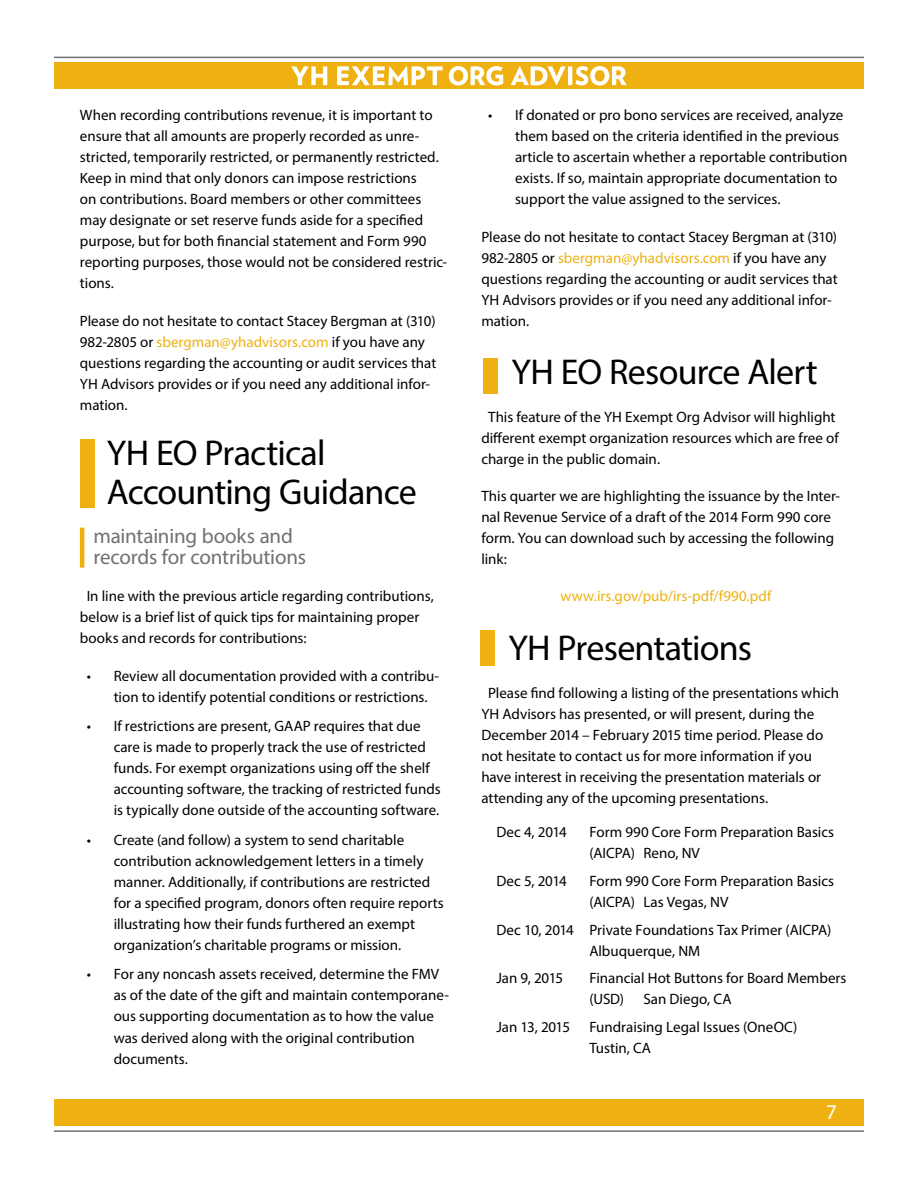
<style>
.page{position:relative;width:918px;height:1188px;background:#fff}
.page>*{position:absolute;margin:0;border:0;box-sizing:border-box;transform-origin:0 0}
.t1{font:36px/39px "Myriad Pro";letter-spacing:-.025em;color:#000}
.t2{font:21px/21px "Myriad Pro";letter-spacing:-.005em;color:#717073}
.t3{font:21px "Myriad Pro";color:#fff}
.t4{font:15px/21px "Myriad Pro";color:#000}
.t5{font:15px "Myriad Pro";letter-spacing:.01em;color:#eeb111}
.s1{color:#eeb111}
</style>
<div class="page">
<div style="left:54px;top:62px;width:810px;height:27px;background:#eeb111"></div>
<svg style="left:291px;top:66px;width:336px;height:19px"></svg>
<hr style="left:54px;top:57px;width:810px;height:1px;background:#717073">
<div style="left:54px;top:1099px;width:810px;height:27px;background:#eeb111"></div>
<hr style="left:54px;top:1130px;width:810px;height:2px;background:#717073">
<div style="left:80px;top:440px;width:14px;height:68px;background:#eeb111"></div>
<hr style="left:80px;top:528px;width:4px;height:40px;background:#eeb111">
<div style="left:483px;top:359px;width:15px;height:35px;background:#eeb111"></div>
<div style="left:481px;top:630px;width:14px;height:35px;background:#eeb111"></div>
<p class="t4" style="left:80px;top:105px;width:369px">When recording contributions revenue, it is important to ensure that all amounts are properly recorded as unre&shy;stricted, temporarily restricted, or permanently restricted.<br>Keep in mind that only donors can impose restrictions<br>on contributions. Board members or other committees may designate or set reserve funds aside for a specified purpose, but for both financial statement and Form 990 reporting purposes, those would not be considered restric&shy;tions.</p>
<p class="t4" style="left:80px;top:310px;width:358px">Please do not hesitate to contact Stacey Bergman at (310)<br>982-2805 or <span class="s1">sbergman@yhadvisors.com</span> if you have any questions regarding the accounting or audit services that YH Advisors provides or if you need any additional infor&shy;mation.</p>
<h1 class="t1" style="left:107px;top:433px;width:311px">YH EO Practical<br>Accounting Guidance</h1>
<h2 class="t2" style="left:93px;top:525px;width:214px">maintaining books and records for contributions</h2>
<p class="t4" style="left:80px;top:586px;width:355px;text-indent:7px">In line with the previous article regarding contributions, below is a brief list of quick tips for maintaining proper books and records for contributions:</p>
<p class="t4" style="left:114px;top:665px;width:327px;text-indent:-27px">• Review all documentation provided with a contribu&shy;tion to identify potential conditions or restrictions.</p>
<p class="t4" style="left:114px;top:715px;width:329px;text-indent:-27px">• If restrictions are present, GAAP requires that due care is made to properly track the use of restricted funds. For exempt organizations using off the shelf accounting software, the tracking of restricted funds is typically done outside of the accounting software.</p>
<p class="t4" style="left:114px;top:829px;width:332px;text-indent:-27px">• Create (and follow) a system to send charitable contribution acknowledgement letters in a timely manner. Additionally, if contributions are restricted for a specified program, donors often require reports illustrating how their funds furthered an exempt organization’s charitable programs or mission.</p>
<p class="t4" style="left:114px;top:964px;width:337px;text-indent:-27px">• For any noncash assets received, determine the FMV<br>as of the date of the gift and maintain contemporane&shy;ous supporting documentation as to how the value was derived along with the original contribution documents.</p>
<p class="t4" style="left:515px;top:105px;width:334px;text-indent:-27px">• If donated or pro bono services are received, analyze them based on the criteria identified in the previous article to ascertain whether a reportable contribution exists. If so, maintain appropriate documentation to support the value assigned to the services.</p>
<p class="t4" style="left:481px;top:226px;width:358px">Please do not hesitate to contact Stacey Bergman at (310)<br>982-2805 or <span class="s1">sbergman@yhadvisors.com</span> if you have any questions regarding the accounting or audit services that YH Advisors provides or if you need any additional infor&shy;mation.</p>
<h1 class="t1" style="left:512px;top:352px;width:308px">YH EO Resource Alert</h1>
<p class="t4" style="left:481px;top:406px;width:360px;text-indent:7px">This feature of the YH Exempt Org Advisor will highlight different exempt organization resources which are free of charge in the public domain.</p>
<p class="t4" style="left:481px;top:485px;width:360px">This quarter we are highlighting the issuance by the Inter&shy;nal Revenue Service of a draft of the 2014 Form 990 core form. You can download such by accessing the following link:</p>
<p class="t5" style="left:560px;top:587px;width:213px">www.irs.gov/pub/irs-pdf/f990.pdf</p>
<h1 class="t1" style="left:508px;top:628px;width:245px">YH Presentations</h1>
<p class="t4" style="left:481px;top:682px;width:359px;text-indent:7px">Please find following a listing of the presentations which YH Advisors has presented, or will present, during the December 2014 – February 2015 time period. Please do not hesitate to contact us for more information if you have interest in receiving the presentation materials or attending any of the upcoming presentations.</p>
<p class="t4" style="left:589px;top:821px;width:246px;text-indent:-108px">Dec 4, 2014 Form 990 Core Form Preparation Basics (AICPA) Reno, NV</p>
<p class="t4" style="left:481px;top:870px;width:354px;text-align:center">Dec 5, 2014 Form 990 Core Form Preparation Basics (AICPA) Las Vegas, NV</p>
<p class="t4" style="left:589px;top:919px;width:244px;text-indent:-108px">Dec 10, 2014 Private Foundations Tax Primer (AICPA)<br>Albuquerque, NM</p>
<p class="t4" style="left:589px;top:968px;width:259px;text-indent:-93px">Jan 9, 2015 Financial Hot Buttons for Board Members (USD)</p>
<p class="t4" style="left:496px;top:985px;width:302px;line-height:27.8px;text-indent:147px">San Diego, CA<br>Jan 13, 2015 Fundraising Legal Issues (OneOC)</p>
<p class="t4" style="left:589px;top:1037px;width:63px">Tustin, CA</p>
<h2 class="t3" style="left:826px;top:1099px;width:12px">7</h2>
</div>
